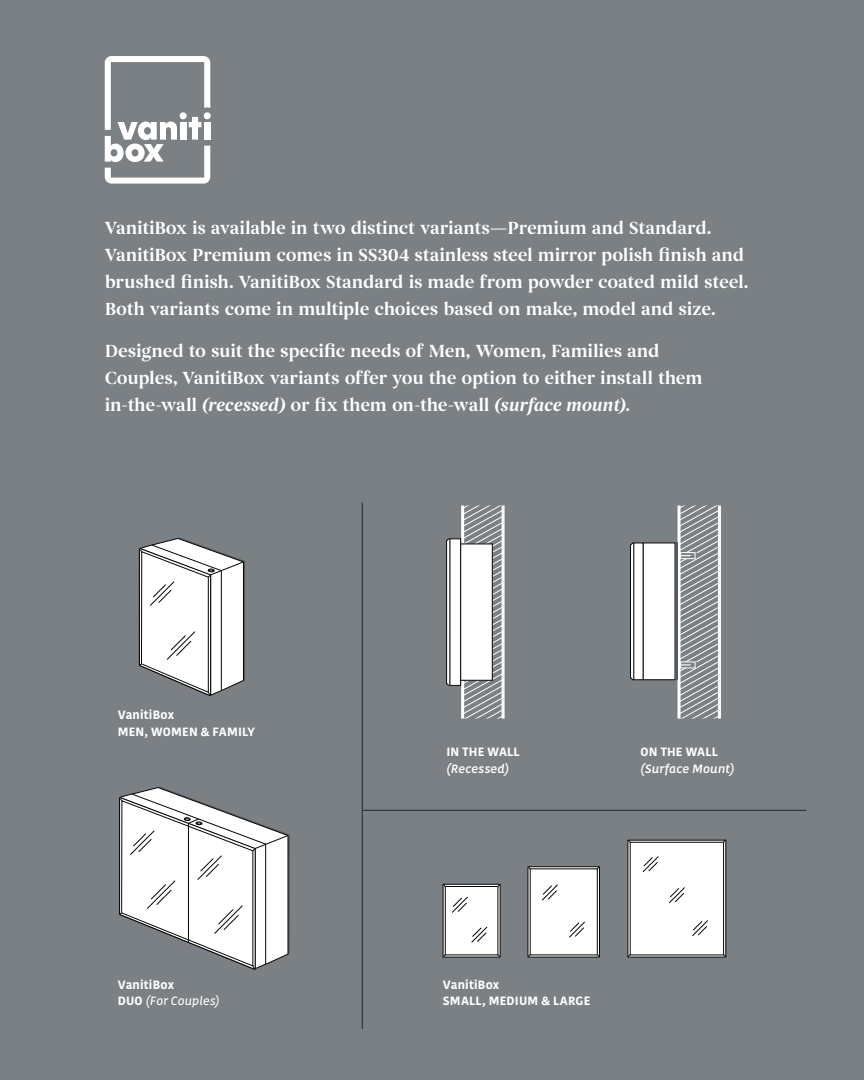
<style>
.page{position:relative;width:864px;height:1080px;background:#7a8084}
.page>*{position:absolute;margin:0;border:0;box-sizing:border-box;transform-origin:0 0}
.t1{font:600 18px/27px "Begum";letter-spacing:-.015em;color:#fff}
.t2{font:700 12px/16.5px "Kohinoor Latin";letter-spacing:.015em;color:#fff}
.t3{font:italic 500 12px "Kohinoor Latin";letter-spacing:.015em;color:#fff}
.s1{font-style:italic}
.s2{font-weight:600;font-style:italic}
</style>
<div class="page">
<svg style="left:138px;top:537px;width:107px;height:159px;background:#d3d4d5"></svg>
<svg style="left:119px;top:787px;width:171px;height:183px"></svg>
<hr style="left:188px;top:823px;width:1px;height:119px;background:#050504">
<hr style="left:678px;top:506px;width:3px;height:213px;background:#fff">
<div style="left:643px;top:542px;width:33px;height:138px;background:#fff;border:1px solid #231f20"></div>
<hr style="left:718px;top:506px;width:3px;height:213px;background:#fff">
<svg style="left:679px;top:506px;width:40px;height:213px"></svg>
<hr style="left:676px;top:542px;width:2px;height:138px;background:#57585a">
<svg style="left:630px;top:543px;width:3px;height:137px"></svg>
<div style="left:633px;top:542px;width:11px;height:138px;background:#fff;border:1px solid #231f20"></div>
<hr style="left:461px;top:506px;width:3px;height:213px;background:#fff">
<hr style="left:502px;top:506px;width:3px;height:213px;background:#fff">
<svg style="left:462px;top:506px;width:41px;height:213px"></svg>
<div style="left:460px;top:543px;width:33px;height:138px;background:#fff;border:1px solid #231f20"></div>
<svg style="left:446px;top:538px;width:3px;height:148px"></svg>
<div style="left:449px;top:538px;width:12px;height:148px;background:#fff;border:1px solid #231f20"></div>
<hr style="left:362px;top:502px;width:1px;height:527px;background:#192a39">
<hr style="left:362px;top:810px;width:445px;height:1px;background:#192a39">
<svg style="left:627px;top:840px;width:99px;height:118px"></svg>
<div style="left:630px;top:842px;width:94px;height:113px;background:#fff;border:1px solid #050504"></div>
<svg style="left:642px;top:856px;width:17px;height:16px"></svg>
<svg style="left:669px;top:887px;width:16px;height:16px"></svg>
<svg style="left:692px;top:920px;width:16px;height:16px"></svg>
<svg style="left:628px;top:839px;width:3px;height:4px"></svg>
<svg style="left:627px;top:954px;width:4px;height:3px"></svg>
<svg style="left:723px;top:839px;width:3px;height:4px"></svg>
<div style="left:528px;top:866px;width:72px;height:92px;background:linear-gradient(to right,#5c5c5b,#626261);border:1px solid #050504"></div>
<div style="left:530px;top:869px;width:67px;height:86px;background:#fff"></div>
<svg style="left:542px;top:884px;width:16px;height:17px"></svg>
<svg style="left:569px;top:921px;width:16px;height:17px"></svg>
<div style="left:443px;top:884px;width:58px;height:74px;background:#949493;border:1px solid #050504"></div>
<div style="left:445px;top:886px;width:53px;height:69px;background:#fff;border:1px solid #050504"></div>
<svg style="left:452px;top:897px;width:16px;height:16px"></svg>
<svg style="left:471px;top:926px;width:17px;height:17px"></svg>
<svg style="left:105px;top:56px;width:105px;height:128px"></svg>
<p class="t1" style="left:105px;top:215px;width:645px">VanitiBox is available in two distinct variants—Premium and Standard.<br>VanitiBox Premium comes in SS304 stainless steel mirror polish finish and brushed finish. VanitiBox Standard is made from powder coated mild steel.<br>Both variants come in multiple choices based on make, model and size.</p>
<p class="t1" style="left:105px;top:338px;width:599px">Designed to suit the specific needs of Men, Women, Families and<br>Couples, VanitiBox variants offer you the option to either install them in-the-wall <span class="s1">(recessed)</span> or fix them on-the-wall <span class="s1">(surface mount)</span>.</p>
<p class="t2" style="left:118px;top:707px;width:139px">VanitiBox<br>MEN, WOMEN &amp; FAMILY</p>
<p class="t2" style="left:447px;top:744px;width:75px">IN THE WALL</p>
<p class="t3" style="left:447px;top:761px;width:64px">(Recessed)</p>
<p class="t2" style="left:641px;top:744px;width:79px">ON THE WALL</p>
<p class="t3" style="left:641px;top:761px;width:95px">(Surface Mount)</p>
<p class="t2" style="left:118px;top:977px;width:103px">VanitiBox<br>DUO <span class="s2">(For Couples)</span></p>
<p class="t2" style="left:443px;top:977px;width:149px">VanitiBox<br>SMALL, MEDIUM &amp; LARGE</p>
</div>
